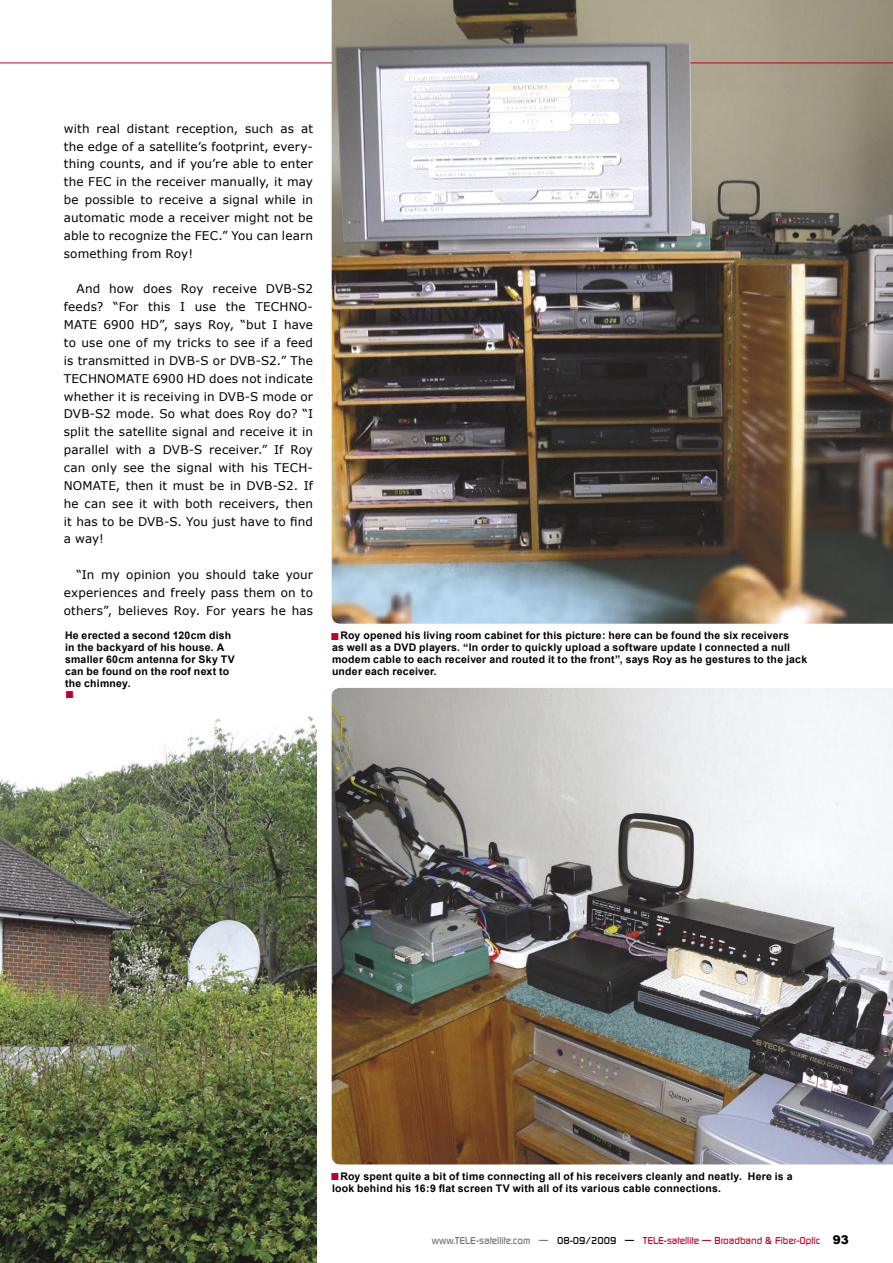
<style>
.page{position:relative;width:893px;height:1263px;background:#fff}
.page>*{position:absolute;margin:0;border:0;box-sizing:border-box;transform-origin:0 0}
.t1{font:15px "Arial";color:#be0027}
.TEXT-DEU{font:12px/17.9px "Verdana";letter-spacing:.015em;color:#000;text-align:justify}
.Bilduntertitel{font:700 10.5px/12px "Arial";letter-spacing:.02em;color:#000}
.Bottom-text{font:500 9.75px "Digital";color:#be0027}
.s1{color:#6f6f6f}
.s2{color:#000}
.s3{font-family:"Arial";font-weight:900;font-size:12px;color:#000}
</style>
<div class="page">
<hr style="left:0;top:63px;width:893px;height:1px;background:#be0027">
<img style="left:332px;top:688px;width:561px;height:476px">
<img style="left:332px;top:0;width:561px;height:624px">
<hr style="left:690px;top:63px;width:203px;height:1px;background:#be0027">
<img style="left:0;top:716px;width:316px;height:547px">
<p class="TEXT-DEU" style="left:64px;top:119px;width:251px">with real distant reception, such as at the edge of a satellite’s footprint, every&shy;thing counts, and if you’re able to enter the FEC in the receiver manually, it may be possible to receive a signal while in automatic mode a receiver might not be able to recognize the FEC.” You can learn something from Roy!</p>
<p class="TEXT-DEU" style="left:64px;top:280px;width:251px;text-indent:13px">And how does Roy receive DVB-S2 feeds? “For this I use the TECHNO-MATE 6900 HD”, says Roy, “but I have to use one of my tricks to see if a feed is transmitted in DVB-S or DVB-S2.” The TECHNOMATE 6900 HD does not indicate whether it is receiving in DVB-S mode or DVB-S2 mode. So what does Roy do? “I split the satellite signal and receive it in parallel with a DVB-S receiver.” If Roy can only see the signal with his TECH-NOMATE, then it must be in DVB-S2. If he can see it with both receivers, then it has to be DVB-S. You just have to find a way!</p>
<p class="TEXT-DEU" style="left:64px;top:565px;width:251px;text-indent:13px">“In my opinion you should take your experiences and freely pass them on to others”, believes Roy. For years he has</p>
<p class="Bilduntertitel" style="left:65px;top:630px;width:168px">He erected a second 120cm dish</p>
<p class="Bilduntertitel" style="left:65px;top:642px;width:161px">in the backyard of his house. A</p>
<p class="Bilduntertitel" style="left:65px;top:654px;width:171px">smaller 60cm antenna for Sky TV</p>
<p class="Bilduntertitel" style="left:65px;top:666px;width:166px">can be found on the roof next to</p>
<p class="Bilduntertitel" style="left:65px;top:678px;width:67px">the chimney.</p>
<p class="t1" style="left:65px;top:683px;width:11px">■</p>
<p class="Bilduntertitel" style="left:332px;top:630px;width:477px;text-indent:9px">Roy opened his living room cabinet for this picture: here can be found the six receivers<br>as well as a DVD players. “In order to quickly upload a software update I connected a null modem cable to each receiver and routed it to the front”, says Roy as he gestures to the jack under each receiver.</p>
<p class="t1" style="left:330px;top:624px;width:11px">■</p>
<p class="Bilduntertitel" style="left:332px;top:1170px;width:462px;text-indent:9px">Roy spent quite a bit of time connecting all of his receivers cleanly and neatly. Here is a look behind his 16:9 flat screen TV with all of its various cable connections.</p>
<p class="t1" style="left:330px;top:1165px;width:11px">■</p>
<p class="Bottom-text" style="left:432px;top:1235px;width:418px"><span class="s1">www.TELE-satellite.com —</span> <span class="s2">08-09/2009 —</span> TELE-satellite — Broadband &amp; Fiber-Optic <span class="s3">93</span></p>
</div>
